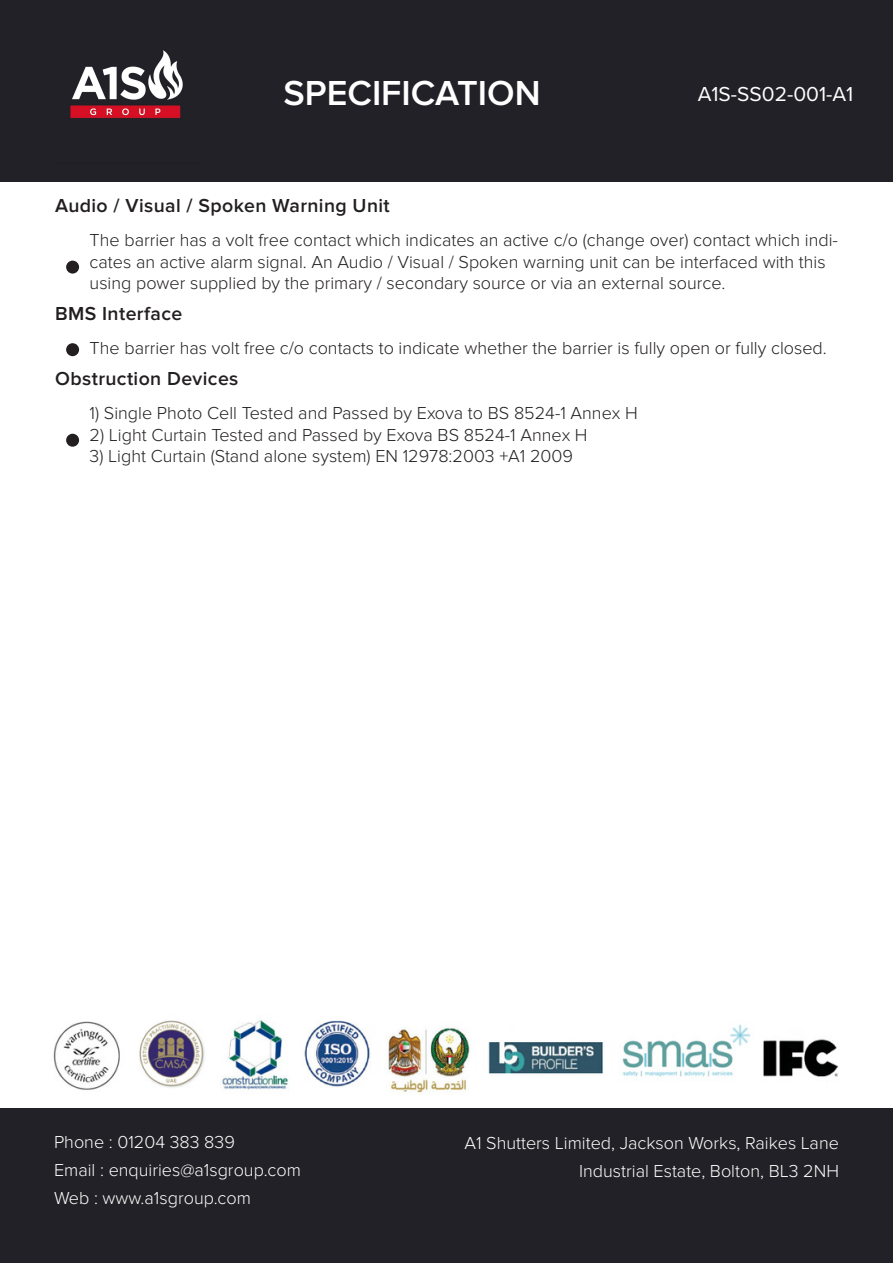
<style>
.page{position:relative;width:893px;height:1263px;background:#fff}
.page>*{position:absolute;margin:0;border:0;box-sizing:border-box;transform-origin:0 0}
.t1{font:600 36px "Proxima Nova";color:#fff}
.t2{font:21px "Proxima Nova";color:#fff}
.t3{font:600 19.5px "Proxima Nova";letter-spacing:.02em;color:#231f20}
.t4{font:300 18px/21.6px "Proxima Nova";color:#231f20}
.t5{font:300 18px "Proxima Nova";color:#fff}
</style>
<div class="page">
<div style="left:1px;top:0;width:892px;height:181px;background:#212127"></div>
<div style="left:0;top:1108px;width:893px;height:155px;background:#212127"></div>
<div style="left:66px;top:261px;width:13px;height:13px;background:#231f20;border-radius:50%"></div>
<div style="left:66px;top:434px;width:13px;height:13px;background:#231f20;border-radius:50%"></div>
<div style="left:66px;top:343px;width:13px;height:13px;background:#231f20;border-radius:50%"></div>
<img style="left:53px;top:1020px;width:786px;height:73px">
<img style="left:70px;top:50px;width:113px;height:69px">
<p class="t1" style="left:283px;top:72px;width:259px">SPECIFICATION</p>
<p class="t3" style="left:55px;top:194px;width:336px">Audio / Visual / Spoken Warning Unit</p>
<p class="t2" style="left:698px;top:78px;width:157px">A1S-SS02-001-A1</p>
<p class="t4" style="left:90px;top:229px;width:750px">The barrier has a volt free contact which indicates an active c/o (change over) contact which indi&shy;cates an active alarm signal. An Audio / Visual / Spoken warning unit can be interfaced with this using power supplied by the primary / secondary source or via an external source.</p>
<p class="t3" style="left:55px;top:302px;width:129px">BMS Interface</p>
<p class="t4" style="left:90px;top:337px;width:739px">The barrier has volt free c/o contacts to indicate whether the barrier is fully open or fully closed.</p>
<p class="t3" style="left:55px;top:367px;width:185px">Obstruction Devices</p>
<p class="t4" style="left:90px;top:403px;width:550px">1) Single Photo Cell Tested and Passed by Exova to BS 8524-1 Annex H</p>
<p class="t4" style="left:90px;top:424px;width:499px">2) Light Curtain Tested and Passed by Exova BS 8524-1 Annex H</p>
<p class="t4" style="left:90px;top:446px;width:485px">3) Light Curtain (Stand alone system) EN 12978:2003 +A1 2009</p>
<p class="t5" style="left:54px;top:1131px;width:182px">Phone : 01204 383 839</p>
<p class="t5" style="left:464px;top:1133px;width:376px">A1 Shutters Limited, Jackson Works, Raikes Lane</p>
<p class="t5" style="left:54px;top:1159px;width:248px">Email : enquiries@a1sgroup.com</p>
<p class="t5" style="left:54px;top:1187px;width:198px">Web : www.a1sgroup.com</p>
<p class="t5" style="left:579px;top:1161px;width:261px">Industrial Estate, Bolton, BL3 2NH</p>
</div>
